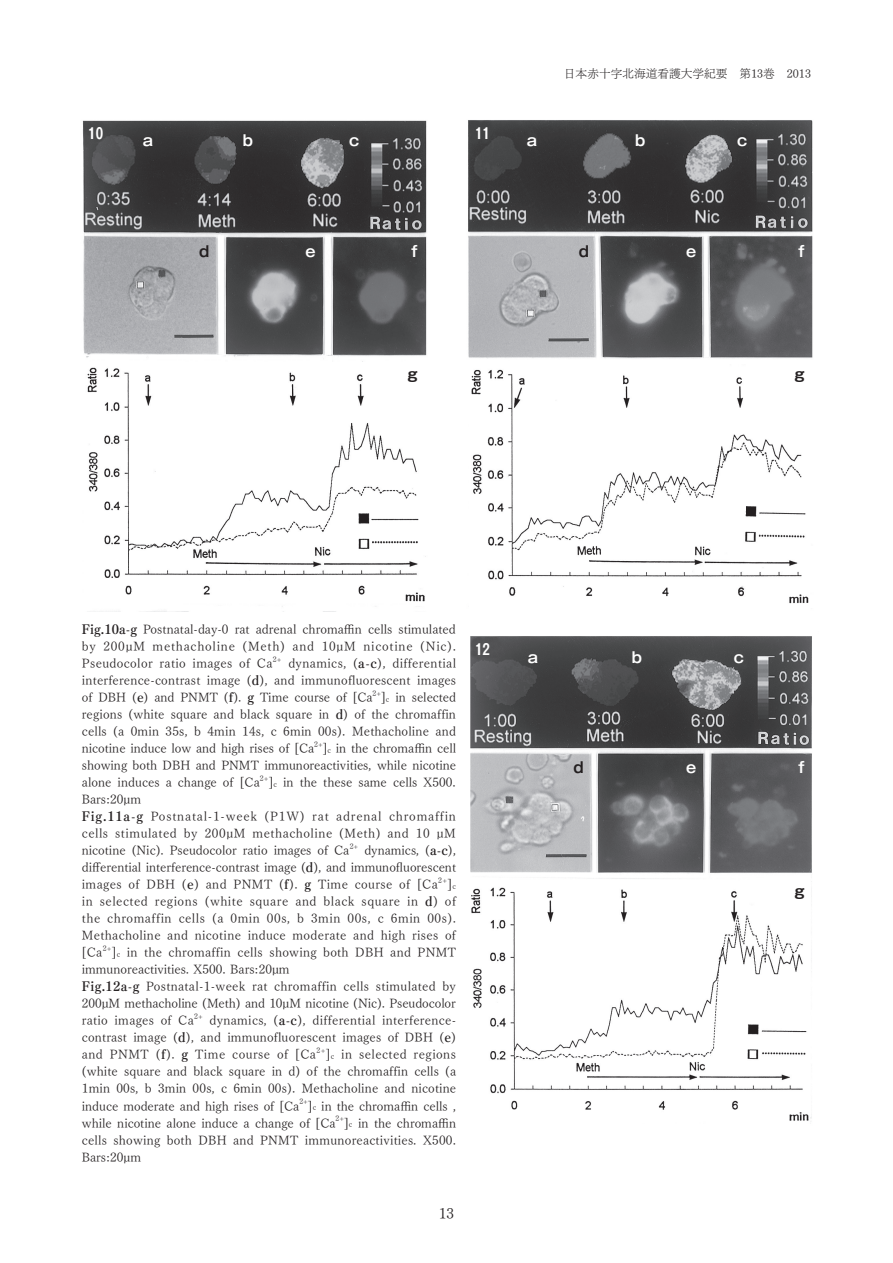
<style>
.page{position:relative;width:893px;height:1263px;background:#fff}
.page>*{position:absolute;margin:0;border:0;box-sizing:border-box;transform-origin:0 0}
.t1{font:700 14.85px "Gothic MB101 Pro De";color:#fff}
.t2{font:700 14.85px "Gothic MB101 Pro De";color:#231f20}
.t3{font:14.85px "Tsuku Min Pr 5 L";color:#231f20}
.t4{font:12.75px/17px "Tsuku Min Pr 5 L";letter-spacing:.015em;color:#231f20;text-align:justify}
.t5{font:12.75px/17px "Tsuku Min Pr 5 L";letter-spacing:.04em;color:#231f20}
.t6{font:11.7px "Tsuku Min Pr 5 L";color:#231f20}
.t7{font:7.5px "Tsuku Min Pr 5 L";color:#231f20}
.s1{font-family:"Tsuku Min Pro B"}
.s2{font-size:7.5px}
</style>
<div class="page">
<img style="left:470px;top:636px;width:342px;height:485px">
<img style="left:468px;top:120px;width:345px;height:484px">
<img style="left:82px;top:120px;width:345px;height:487px">
<p class="t1" style="left:88px;top:121px;width:16px">10</p>
<p class="t1" style="left:143px;top:128px;width:12px">a</p>
<p class="t1" style="left:243px;top:128px;width:12px">b</p>
<p class="t1" style="left:349px;top:128px;width:12px">c</p>
<p class="t2" style="left:199px;top:239px;width:12px">d</p>
<p class="t1" style="left:306px;top:239px;width:12px">e</p>
<p class="t1" style="left:411px;top:239px;width:8px">f</p>
<p class="t2" style="left:408px;top:362px;width:12px">g</p>
<p class="t1" style="left:475px;top:121px;width:16px">11</p>
<p class="t6" style="left:564px;top:63px;width:249px">日本赤十字北海道看護大学紀要　第13巻　2013</p>
<p class="t1" style="left:527px;top:128px;width:12px">a</p>
<p class="t1" style="left:635px;top:128px;width:12px">b</p>
<p class="t1" style="left:737px;top:128px;width:12px">c</p>
<p class="t2" style="left:579px;top:239px;width:12px">d</p>
<p class="t1" style="left:686px;top:239px;width:12px">e</p>
<p class="t1" style="left:798px;top:239px;width:8px">f</p>
<p class="t2" style="left:794px;top:362px;width:12px">g</p>
<p class="t4" style="left:82px;top:619px;width:376px"><span class="s1">Fig.10a-g</span> Postnatal-day-0 rat adrenal chromaffin cells stimulated by 200µM methacholine (Meth) and 10µM nicotine (Nic).<br>Pseudocolor ratio images of Ca</p>
<p class="t7" style="left:273px;top:652px;width:10px">2+</p>
<p class="t4" style="left:82px;top:653px;width:376px;text-indent:206px">dynamics, (<span class="s1">a-c</span>), differential interference-contrast image (<span class="s1">d</span>), and immunofluorescent images of DBH (<span class="s1">e</span>) and PNMT (<span class="s1">f</span>). <span class="s1">g</span> Time course of [Ca</p>
<p class="t7" style="left:373px;top:686px;width:10px">2+</p>
<p class="t4" style="left:82px;top:687px;width:376px;text-indent:299px">]<span class="s2">c</span> in selected regions (white square and black square in <span class="s1">d</span>) of the chromaffin cells (a 0min 35s, b 4min 14s, c 6min 00s). Methacholine and nicotine induce low and high rises of [Ca</p>
<p class="t7" style="left:314px;top:737px;width:10px">2+</p>
<p class="t4" style="left:82px;top:738px;width:376px;text-indent:241px">]<span class="s2">c</span> in the chromaffin cell showing both DBH and PNMT immunoreactivities, while nicotine alone induces a change of [Ca</p>
<p class="t7" style="left:260px;top:771px;width:10px">2+</p>
<p class="t4" style="left:269px;top:772px;width:189px">]<span class="s2">c</span> in the these same cells X500.</p>
<p class="t5" style="left:82px;top:789px;width:376px">Bars:20µm<br><span class="s1">Fig.11a-g</span> Postnatal-1-week (P1W) rat adrenal chromaffin cells stimulated by 200µM methacholine (Meth) and 10 µM nicotine (Nic). Pseudocolor ratio images of Ca</p>
<p class="t7" style="left:350px;top:839px;width:10px">2+</p>
<p class="t4" style="left:82px;top:840px;width:376px;text-indent:282px">dynamics, (<span class="s1">a-c</span>), differential interference-contrast image (<span class="s1">d</span>), and immunofluorescent images of DBH (<span class="s1">e</span>) and PNMT (<span class="s1">f</span>). <span class="s1">g</span> Time course of [Ca</p>
<p class="t7" style="left:438px;top:873px;width:10px">2+</p>
<p class="t4" style="left:82px;top:875px;width:376px;text-indent:366px">]<span class="s2">c </span>in selected regions (white square and black square in <span class="s1">d</span>) of the chromaffin cells (a 0min 00s, b 3min 00s, c 6min 00s).<br>Methacholine and nicotine induce moderate and high rises of [Ca</p>
<p class="t7" style="left:103px;top:941px;width:10px">2+</p>
<p class="t4" style="left:82px;top:943px;width:376px;text-indent:30px">]<span class="s2">c</span> in the chromaffin cells showing both DBH and PNMT immunoreactivities. X500. Bars:20µm</p>
<p class="t4" style="left:82px;top:977px;width:376px"><span class="s1">Fig.12a-g</span> Postnatal-1-week rat chromaffin cells stimulated by 200µM methacholine (Meth) and 10µM nicotine (Nic). Pseudocolor ratio images of Ca</p>
<p class="t7" style="left:194px;top:1010px;width:10px">2+</p>
<p class="t4" style="left:82px;top:1011px;width:376px;text-indent:128px">dynamics, (<span class="s1">a-c</span>), differential interference&shy;contrast image (<span class="s1">d</span>), and immunofluorescent images of DBH (<span class="s1">e</span>) and PNMT (<span class="s1">f</span>). <span class="s1">g</span> Time course of [Ca</p>
<p class="t7" style="left:317px;top:1044px;width:10px">2+</p>
<p class="t4" style="left:82px;top:1045px;width:376px;text-indent:244px">]<span class="s2">c</span> in selected regions (white square and black square in d) of the chromaffin cells (a 1min 00s, b 3min 00s, c 6min 00s). Methacholine and nicotine induce moderate and high rises of [Ca</p>
<p class="t7" style="left:299px;top:1095px;width:10px">2+</p>
<p class="t4" style="left:82px;top:1096px;width:376px;text-indent:226px">]<span class="s2">c</span> in the chromaffin cells , while nicotine alone induce a change of [Ca</p>
<p class="t7" style="left:336px;top:1112px;width:10px">2+</p>
<p class="t4" style="left:82px;top:1113px;width:376px;text-indent:262px">]<span class="s2">c</span> in the chromaffin cells showing both DBH and PNMT immunoreactivities. X500.<br>Bars:20µm</p>
<p class="t3" style="left:439px;top:1200px;width:17px">13</p>
<p class="t1" style="left:475px;top:637px;width:16px">12</p>
<p class="t1" style="left:528px;top:645px;width:12px">a</p>
<p class="t1" style="left:632px;top:645px;width:12px">b</p>
<p class="t1" style="left:734px;top:645px;width:12px">c</p>
<p class="t2" style="left:573px;top:755px;width:12px">d</p>
<p class="t1" style="left:686px;top:755px;width:12px">e</p>
<p class="t1" style="left:798px;top:755px;width:8px">f</p>
<p class="t2" style="left:794px;top:878px;width:12px">g</p>
</div>
